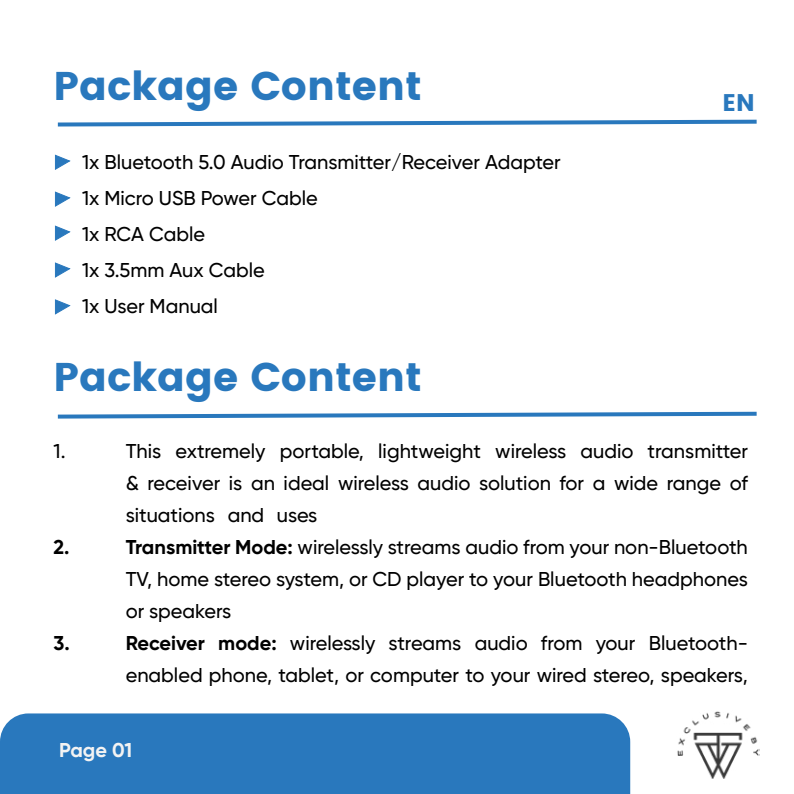
<style>
.page{position:relative;width:794px;height:794px;background:#fff}
.page>*{position:absolute;margin:0;border:0;box-sizing:border-box;transform-origin:0 0}
.t1{font:700 40px "Poppins";color:#2978bd}
.t2{font:700 24px "Poppins";color:#2978bd}
.t3{font:500 20px/32px "Gilroy";color:#000}
.t4{font:700 20px "Gilroy";letter-spacing:-.01em;color:#f3f3f3}
.t5{font:700 20px "Gilroy";color:#000}
.s1{font-weight:700}
</style>
<div class="page">
<div style="left:0;top:713px;width:630px;height:81px;background:#2978bd"></div>
<img style="left:677px;top:711px;width:82px;height:67px">
<svg style="left:57px;top:119px;width:700px;height:8px"></svg>
<svg style="left:54px;top:154px;width:17px;height:16px"></svg>
<svg style="left:54px;top:191px;width:17px;height:16px"></svg>
<svg style="left:54px;top:225px;width:17px;height:16px"></svg>
<svg style="left:54px;top:262px;width:17px;height:16px"></svg>
<svg style="left:54px;top:299px;width:17px;height:16px"></svg>
<svg style="left:57px;top:411px;width:700px;height:8px"></svg>
<h1 class="t1" style="left:54px;top:63px;width:369px">Package Content</h1>
<p class="t3" style="left:82px;top:143px;width:480px;line-height:36px">1x Bluetooth 5.0 Audio Transmitter/Receiver Adapter<br>1x Micro USB Power Cable<br>1x RCA Cable<br>1x 3.5mm Aux Cable<br>1x User Manual</p>
<h1 class="t1" style="left:54px;top:354px;width:369px">Package Content</h1>
<p class="t2" style="left:722px;top:89px;width:34px">EN</p>
<p class="t3" style="left:54px;top:434px;width:13px">1.</p>
<p class="t3" style="left:126px;top:434px;width:624px;text-align:justify">This extremely portable, lightweight wireless audio transmitter &amp; receiver is an ideal wireless audio solution for a wide range of situations and uses</p>
<p class="t5" style="left:54px;top:534px;width:17px">2.</p>
<p class="t3" style="left:126px;top:530px;width:624px;text-align:justify"><span class="s1">Transmitter Mode:</span> wirelessly streams audio from your non-Bluetooth TV, home stereo system, or CD player to your Bluetooth headphones or speakers</p>
<p class="t5" style="left:54px;top:630px;width:18px">3.</p>
<p class="t3" style="left:126px;top:626px;width:624px"><span class="s1">Receiver mode:</span> wirelessly streams audio from your Bluetooth&shy;enabled phone, tablet, or computer to your wired stereo, speakers,</p>
<p class="t4" style="left:59px;top:737px;width:74px">Page 01</p>
</div>
